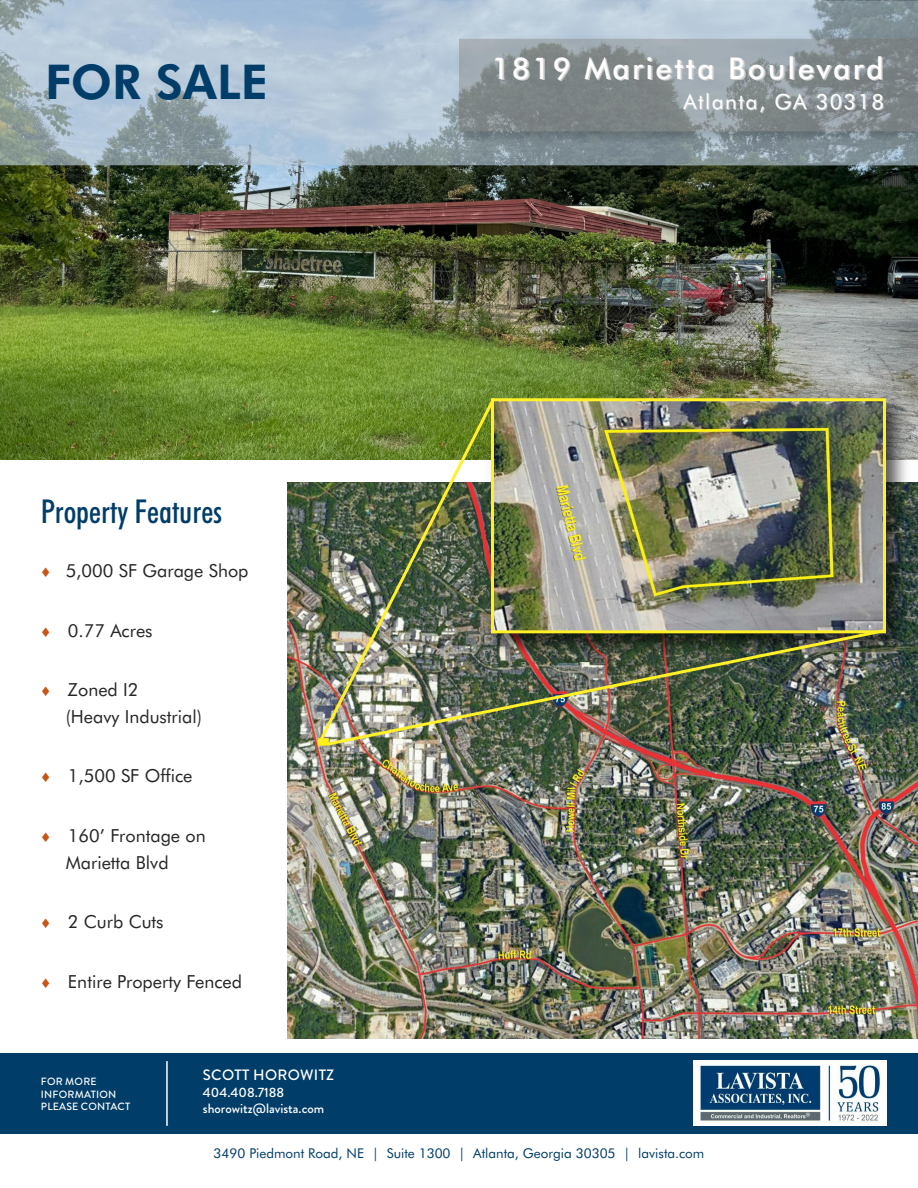
<style>
.page{position:relative;width:918px;height:1188px;background:#fff}
.page>*{position:absolute;margin:0;border:0;box-sizing:border-box;transform-origin:0 0}
.t1{font:800 48px "Futura BT";color:#003d68}
.t2{font:500 condensed 33px "Futura BT";color:#003d68}
.t3{font:500 30px "Futura BT";letter-spacing:.075em;color:#fff}
.t4{font:21px "Futura BT";letter-spacing:.075em;color:#fff}
.t5{font:18px/27px "Futura BT";color:#272526}
.t6{font:500 15px "Brandon Grotesque";letter-spacing:.02em;color:#fff}
.t7{font:13.5px "Futura BT";color:#003d68}
.t8{font:500 13.5px/16.2px "Brandon Grotesque";color:#fff}
.t9{font:500 10.5px/12.6px "Brandon Grotesque";letter-spacing:.02em;color:#fff}
</style>
<div class="page">
<img style="left:0;top:165px;width:918px;height:295px">
<div style="left:0;top:1053px;width:918px;height:81px;background:#003d68"></div>
<hr style="left:166px;top:1061px;width:2px;height:65px;background:#fff">
<img style="left:694px;top:1061px;width:192px;height:64px">
<img style="left:0;top:0;width:918px;height:165px">
<img style="left:451px;top:32px;width:467px;height:119px">
<img style="left:459px;top:39px;width:459px;height:92px">
<img style="left:287px;top:482px;width:631px;height:556px">
<img style="left:484px;top:391px;width:430px;height:270px">
<img style="left:498px;top:402px;width:384px;height:225px">
<div style="left:491px;top:398px;width:395px;height:235px;border:3px solid #fff029"></div>
<img style="left:316px;top:394px;width:182px;height:351px">
<img style="left:324px;top:627px;width:563px;height:121px">
<h1 class="t1" style="left:45px;top:54px;width:225px">FOR SALE</h1>
<h3 class="t3" style="left:492px;top:51px;width:393px">1819 Marietta Boulevard</h3>
<p class="t4" style="left:683px;top:89px;width:202px">Atlanta, GA 30318</p>
<h2 class="t2" style="left:41px;top:492px;width:183px">Property Features</h2>
<p class="t5" style="left:66px;top:558px;width:184px">5,000 SF Garage Shop</p>
<p class="t5" style="left:68px;top:617px;width:86px">0.77 Acres</p>
<p class="t5" style="left:66px;top:676px;width:138px">Zoned I2<br>(Heavy Industrial)</p>
<p class="t5" style="left:68px;top:763px;width:126px">1,500 SF Office</p>
<p class="t5" style="left:66px;top:822px;width:142px">160’ Frontage on<br>Marietta Blvd</p>
<p class="t5" style="left:68px;top:909px;width:97px">2 Curb Cuts</p>
<p class="t5" style="left:68px;top:968px;width:176px">Entire Property Fenced</p>
<p class="t9" style="left:41px;top:1077px;width:91px">FOR MORE<br>INFORMATION<br>PLEASE CONTACT</p>
<p class="t6" style="left:203px;top:1069px;width:133px">SCOTT HOROWITZ</p>
<p class="t8" style="left:203px;top:1086px;width:123px">404.408.7188 shorowitz@lavista.com</p>
<p class="t7" style="left:214px;top:1145px;width:492px">3490 Piedmont Road, NE | Suite 1300 | Atlanta, Georgia 30305 | lavista.com</p>
</div>
